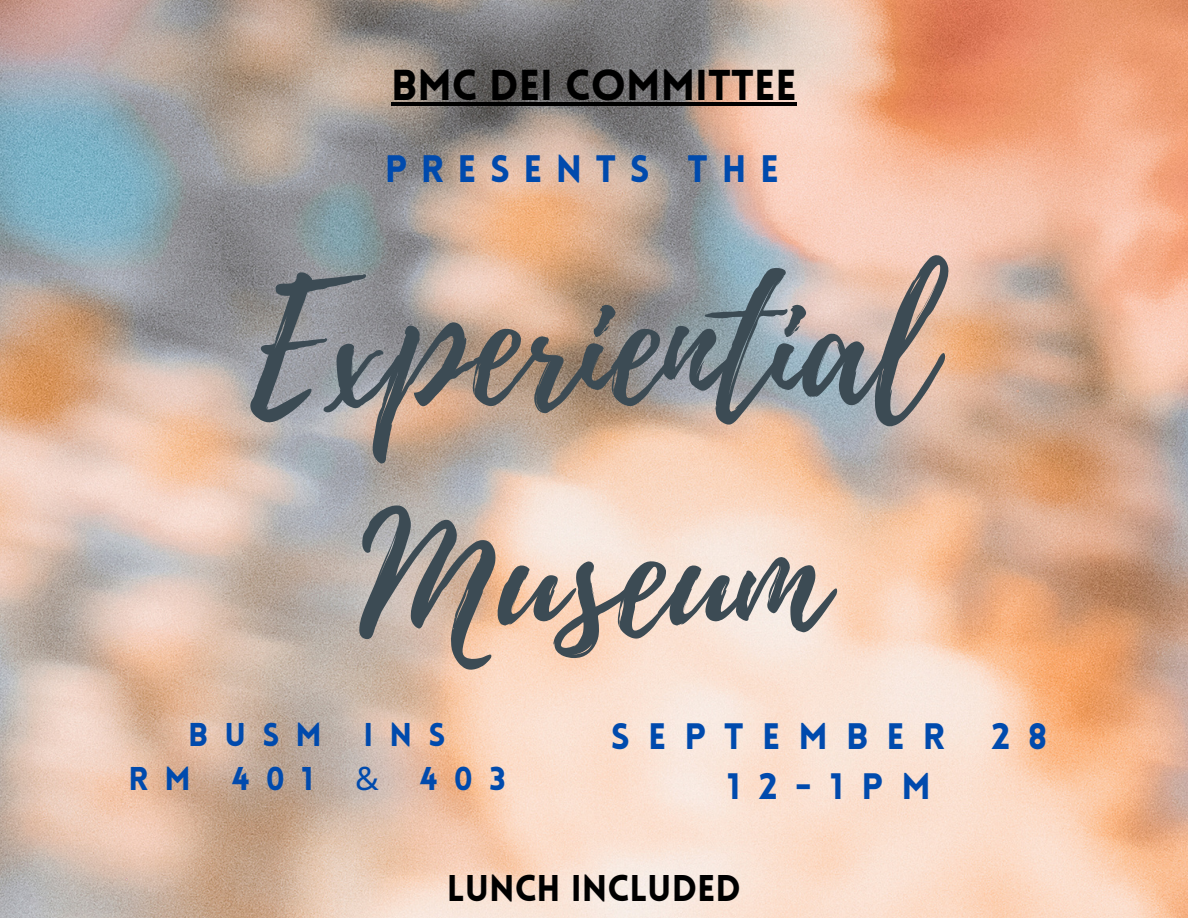
<style>
.page{position:relative;width:1188px;height:918px;background:#fff}
.page>*{position:absolute;margin:0;border:0;box-sizing:border-box;transform-origin:0 0}
.t1{font:166.05px/232.5px "Playlist Script";color:#3c4b54;text-align:center}
.t2{font:900 42.3px "Lovelo";color:#000}
.t3{font:900 37.5px "Lovelo";letter-spacing:.365em;color:#004aad}
.t4{font:900 36.3px "Lovelo";color:#000}
.t5{font:900 36px "Lovelo";letter-spacing:.505em;color:#004aad}
.t6{font:900 32.25px "Lovelo";letter-spacing:.505em;color:#004aad}
.t7{font:32.25px "Noto Sans";color:#004aad}
</style>
<div class="page">
<img style="left:0;top:0;width:1188px;height:918px">
<hr style="left:391px;top:102px;width:406px;height:3px;background:#000">
<p class="t2" style="left:391px;top:68px;width:407px">BMC DEI COMMITTEE</p>
<p class="t3" style="left:385px;top:154px;width:396px">PRESENTS THE</p>
<p class="t1" style="left:250px;top:235px;width:685px">Experiential<br>Museum</p>
<p class="t6" style="left:188px;top:722px;width:135px">BUSM</p>
<p class="t6" style="left:364px;top:722px;width:84px">INS</p>
<p class="t6" style="left:128px;top:766px;width:64px">R M</p>
<p class="t6" style="left:232px;top:766px;width:83px">401</p>
<p class="t7" style="left:355px;top:756px;width:25px">&amp;</p>
<p class="t6" style="left:420px;top:766px;width:87px">403</p>
<p class="t5" style="left:611px;top:722px;width:335px">SEPTEMBER</p>
<p class="t5" style="left:991px;top:722px;width:57px">2 8</p>
<p class="t5" style="left:727px;top:772px;width:205px">12-1PM</p>
<p class="t4" style="left:447px;top:874px;width:296px">LUNCH INCLUDED</p>
</div>
